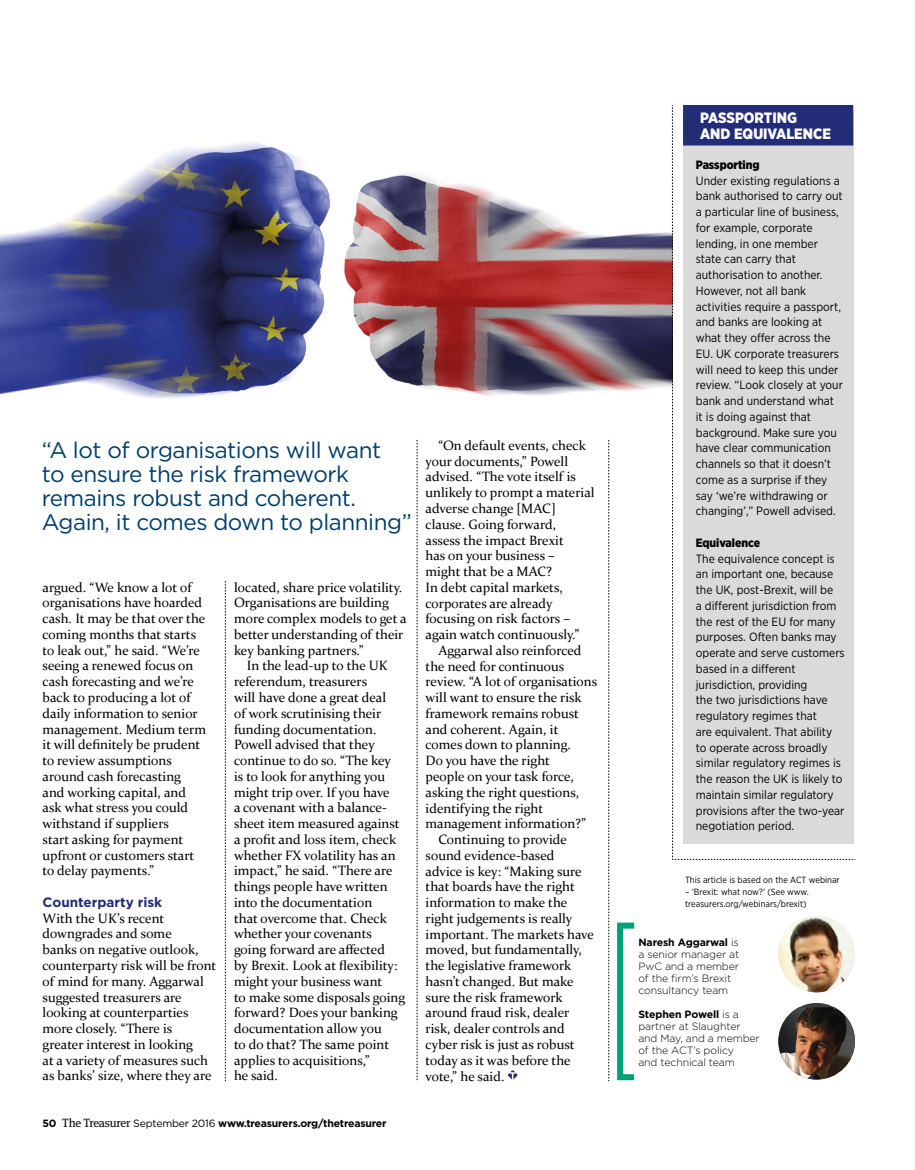
<style>
.page{position:relative;width:915px;height:1170px;background:#fff}
.page>*{position:absolute;margin:0;border:0;box-sizing:border-box;transform-origin:0 0}
.t1{font:22.5px/24px "Gotham";letter-spacing:-.02em;color:#003d6a}
.t2{font:900 15px/16.5px "Gotham Narrow";color:#fff}
.t3{font:13.5px/15.8px "Constantia";color:#000}
.t4{font:700 13.5px "Gotham";color:#232c77}
.t5{font:12px/15.8px "Gotham Narrow";color:#000}
.t6{font:900 12px "Gotham Narrow";letter-spacing:-.005em;color:#000}
.t7{font:300 10.5px/12px "Gotham";letter-spacing:-.01em;color:#000}
.t8{font:700 10.5px "Gotham";letter-spacing:-.02em;color:#000}
.t9{font:9px/12px "Gotham Narrow";color:#000}
.s1{font-family:"Meta Serif";font-weight:400;font-size:12px}
.s2{font-weight:400}
.s3{font-weight:700}
</style>
<div class="page">
<div style="left:617px;top:922px;width:20px;height:158px;border:6px solid #00a174"></div>
<svg style="left:778px;top:1002px;width:76px;height:77px"></svg>
<img style="left:778px;top:1007px;width:76px;height:72px">
<img style="left:778px;top:915px;width:76px;height:77px;border-radius:38px">
<svg style="left:225px;top:581px;width:1px;height:500px"></svg>
<svg style="left:416px;top:440px;width:1px;height:640px"></svg>
<svg style="left:608px;top:440px;width:1px;height:641px"></svg>
<img style="left:0;top:142px;width:671px;height:256px">
<svg style="left:508px;top:1070px;width:9px;height:9px"></svg>
<svg style="left:671px;top:105px;width:183px;height:754px;background:#d2d3d7"></svg>
<h1 class="t1" style="left:42px;top:437px;width:371px">“A lot of organisations will want<br>to ensure the risk framework remains robust and coherent.<br>Again, it comes down to planning”</h1>
<p class="t3" style="left:43px;top:578px;width:165px">argued. “We know a lot of organisations have hoarded cash. It may be that over the coming months that starts to leak out,” he said. “We’re seeing a renewed focus on cash forecasting and we’re back to producing a lot of daily information to senior management. Medium term it will definitely be prudent to review assumptions around cash forecasting and working capital, and ask what stress you could withstand if suppliers<br>start asking for payment upfront or customers start to delay payments.”</p>
<p class="t4" style="left:43px;top:893px;width:121px">Counterparty risk</p>
<p class="t3" style="left:43px;top:909px;width:175px">With the UK’s recent downgrades and some<br>banks on negative outlook, counterparty risk will be front of mind for many. Aggarwal suggested treasurers are looking at counterparties more closely. “There is greater interest in looking<br>at a variety of measures such as banks’ size, where they are</p>
<p class="t3" style="left:234px;top:578px;width:174px">located, share price volatility.<br>Organisations are building more complex models to get a better understanding of their key banking partners.”</p>
<p class="t3" style="left:234px;top:657px;width:173px;text-indent:13px">In the lead-up to the UK referendum, treasurers<br>will have done a great deal<br>of work scrutinising their funding documentation.<br>Powell advised that they continue to do so. “The key<br>is to look for anything you might trip over. If you have<br>a covenant with a balance&shy;sheet item measured against a profit and loss item, check whether FX volatility has an impact,” he said. “There are things people have written into the documentation<br>that overcome that. Check whether your covenants going forward are affected<br>by Brexit. Look at flexibility: might your business want<br>to make some disposals going forward? Does your banking documentation allow you<br>to do that? The same point applies to acquisitions,”<br>he said.</p>
<p class="t8" style="left:43px;top:1116px;width:345px">50 <span class="s1">The Treasurer</span> <span class="s2">September 2016</span> www.treasurers.org/thetreasurer</p>
<p class="t3" style="left:425px;top:437px;width:170px;text-indent:13px">“On default events, check your documents,” Powell advised. “The vote itself is unlikely to prompt a material adverse change [MAC] clause. Going forward,<br>assess the impact Brexit<br>has on your business –<br>might that be a MAC?<br>In debt capital markets, corporates are already focusing on risk factors – again watch continuously.”</p>
<p class="t3" style="left:438px;top:641px;width:145px">Aggarwal also reinforced</p>
<p class="t3" style="left:425px;top:657px;width:140px">the need for continuous</p>
<p class="t3" style="left:425px;top:673px;width:173px">review. “A lot of organisations</p>
<p class="t3" style="left:425px;top:689px;width:158px">will want to ensure the risk</p>
<p class="t3" style="left:425px;top:704px;width:155px">framework remains robust</p>
<p class="t3" style="left:425px;top:720px;width:134px">and coherent. Again, it</p>
<p class="t3" style="left:425px;top:736px;width:147px">comes down to planning.</p>
<p class="t3" style="left:425px;top:752px;width:126px">Do you have the right</p>
<p class="t3" style="left:425px;top:767px;width:150px">people on your task force,</p>
<p class="t3" style="left:425px;top:783px;width:155px">asking the right questions,</p>
<p class="t3" style="left:425px;top:799px;width:119px">identifying the right</p>
<p class="t3" style="left:425px;top:815px;width:162px">management information?”</p>
<p class="t3" style="left:438px;top:830px;width:130px">Continuing to provide</p>
<p class="t3" style="left:425px;top:846px;width:130px">sound evidence-based</p>
<p class="t3" style="left:425px;top:862px;width:157px">advice is key: “Making sure</p>
<p class="t3" style="left:425px;top:878px;width:151px">that boards have the right</p>
<p class="t3" style="left:425px;top:893px;width:143px">information to make the</p>
<p class="t3" style="left:425px;top:909px;width:148px">right judgements is really</p>
<p class="t3" style="left:425px;top:925px;width:170px">important. The markets have</p>
<p class="t3" style="left:425px;top:941px;width:158px">moved, but fundamentally,</p>
<p class="t3" style="left:425px;top:957px;width:147px">the legislative framework</p>
<p class="t3" style="left:425px;top:972px;width:150px">hasn’t changed. But make</p>
<p class="t3" style="left:425px;top:988px;width:139px">sure the risk framework</p>
<p class="t3" style="left:425px;top:1004px;width:145px">around fraud risk, dealer</p>
<p class="t3" style="left:425px;top:1020px;width:141px">risk, dealer controls and</p>
<p class="t3" style="left:425px;top:1035px;width:150px">cyber risk is just as robust</p>
<p class="t3" style="left:425px;top:1051px;width:146px">today as it was before the</p>
<p class="t3" style="left:425px;top:1067px;width:80px">vote,” he said.</p>
<p class="t2" style="left:699px;top:109px;width:132px">PASSPORTING<br>AND EQUIVALENCE</p>
<p class="t6" style="left:695px;top:157px;width:65px">Passporting</p>
<p class="t5" style="left:695px;top:172px;width:148px">Under existing regulations a bank authorised to carry out a particular line of business, for example, corporate lending, in one member state can carry that authorisation to another.<br>However, not all bank activities require a passport, and banks are looking at what they offer across the<br>EU. UK corporate treasurers will need to keep this under review. “Look closely at your bank and understand what it is doing against that background. Make sure you have clear communication channels so that it doesn’t come as a surprise if they say ‘we’re withdrawing or changing’,” Powell advised.</p>
<p class="t6" style="left:695px;top:534px;width:66px">Equivalence</p>
<p class="t5" style="left:695px;top:550px;width:150px">The equivalence concept is an important one, because the UK, post-Brexit, will be<br>a different jurisdiction from the rest of the EU for many purposes. Often banks may operate and serve customers based in a different jurisdiction, providing<br>the two jurisdictions have regulatory regimes that<br>are equivalent. That ability to operate across broadly similar regulatory regimes is the reason the UK is likely to maintain similar regulatory provisions after the two-year negotiation period.</p>
<p class="t9" style="left:685px;top:873px;width:156px">This article is based on the ACT webinar</p>
<p class="t9" style="left:685px;top:885px;width:125px">– ‘Brexit: what now?’ (See www. treasurers.org/webinars/brexit)</p>
<p class="t7" style="left:638px;top:935px;width:102px"><span class="s3">Naresh Aggarwal</span> is a senior manager at<br>PwC and a member of the firm’s Brexit consultancy team</p>
<p class="t7" style="left:638px;top:1007px;width:123px"><span class="s3">Stephen Powell</span> is a partner at Slaughter and May, and a member of the ACT’s policy<br>and technical team</p>
</div>
